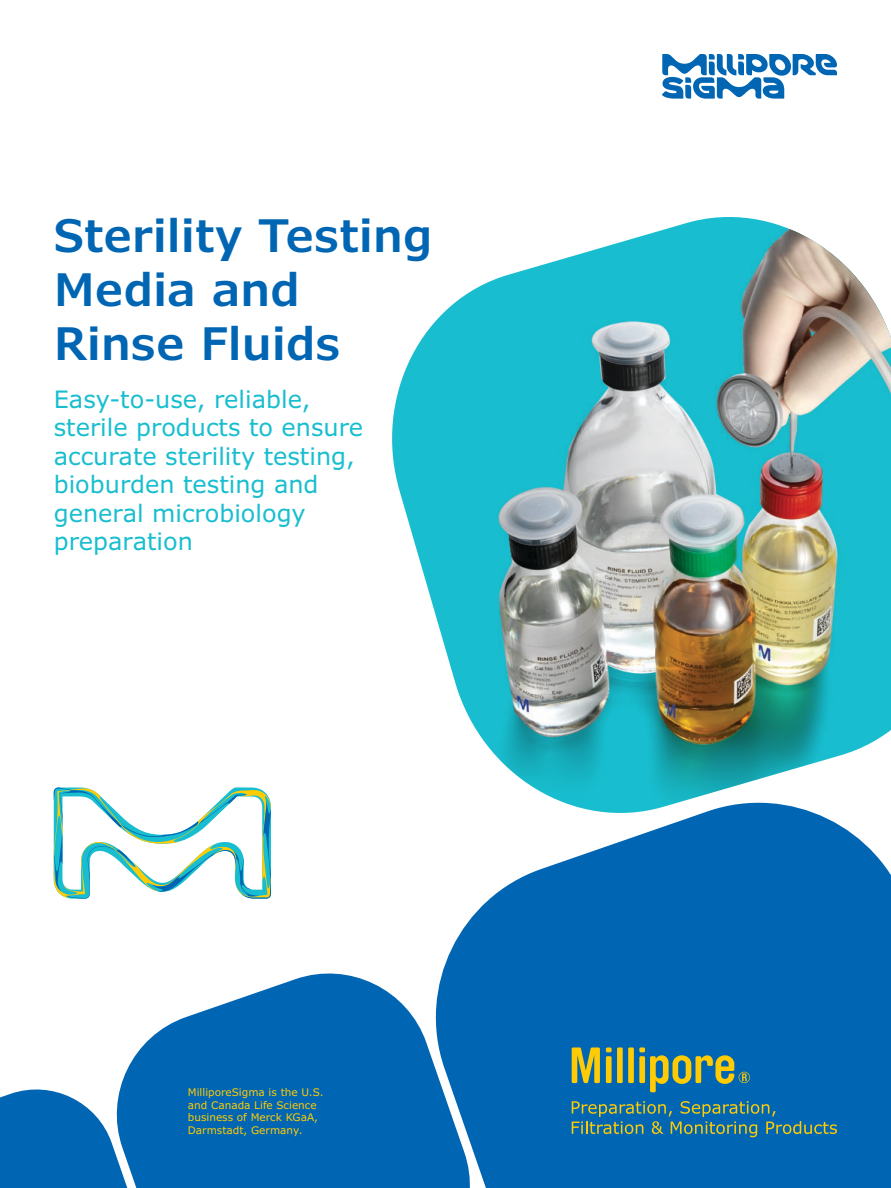
<style>
.page{position:relative;width:891px;height:1188px;background:#fff}
.page>*{position:absolute;margin:0;border:0;box-sizing:border-box;transform-origin:0 0}
.t1{font:600 45px/54px "Verdana Pro";color:#0066b3}
.t2{font:24px/28.5px "Verdana Pro";color:#18becf}
.t3{font:10.5px/12.6px "Verdana Pro";color:#ffcb04}
</style>
<div class="page">
<svg style="left:446px;top:832px;width:445px;height:356px;background:#1170b8"></svg>
<svg style="left:123px;top:961px;width:360px;height:227px;fill:#0066b3"></svg>
<svg style="left:0;top:1080px;width:155px;height:108px"></svg>
<svg style="left:392px;top:332px;width:35px;height:253px;fill:#18becf"></svg>
<img style="left:427px;top:217px;width:464px;height:615px">
<svg style="left:54px;top:787px;width:217px;height:112px"></svg>
<svg style="left:662px;top:54px;width:175px;height:45px"></svg>
<svg style="left:639px;top:1047px;width:111px;height:45px;background:#50857b"></svg>
<div style="left:628px;top:1047px;width:6px;height:36px;background:#ffcb04"></div>
<div style="left:617px;top:1047px;width:6px;height:36px;background:#ffcb04"></div>
<div style="left:606px;top:1056px;width:6px;height:27px;background:#ffcb04"></div>
<svg style="left:606px;top:1047px;width:6px;height:5px"></svg>
<svg style="left:572px;top:1047px;width:28px;height:36px"></svg>
<svg style="left:572px;top:1101px;width:265px;height:36px;background:#2c7794"></svg>
<h1 class="t1" style="left:54px;top:209px;width:380px">Sterility Testing<br>Media and<br>Rinse Fluids</h1>
<p class="t2" style="left:54px;top:385px;width:311px">Easy-to-use, reliable, sterile products to ensure accurate sterility testing, bioburden testing and general microbiology preparation</p>
<p class="t3" style="left:188px;top:1086px;width:137px">MilliporeSigma is the U.S. and Canada Life Science business of Merck KGaA,<br>Darmstadt, Germany.</p>
</div>
